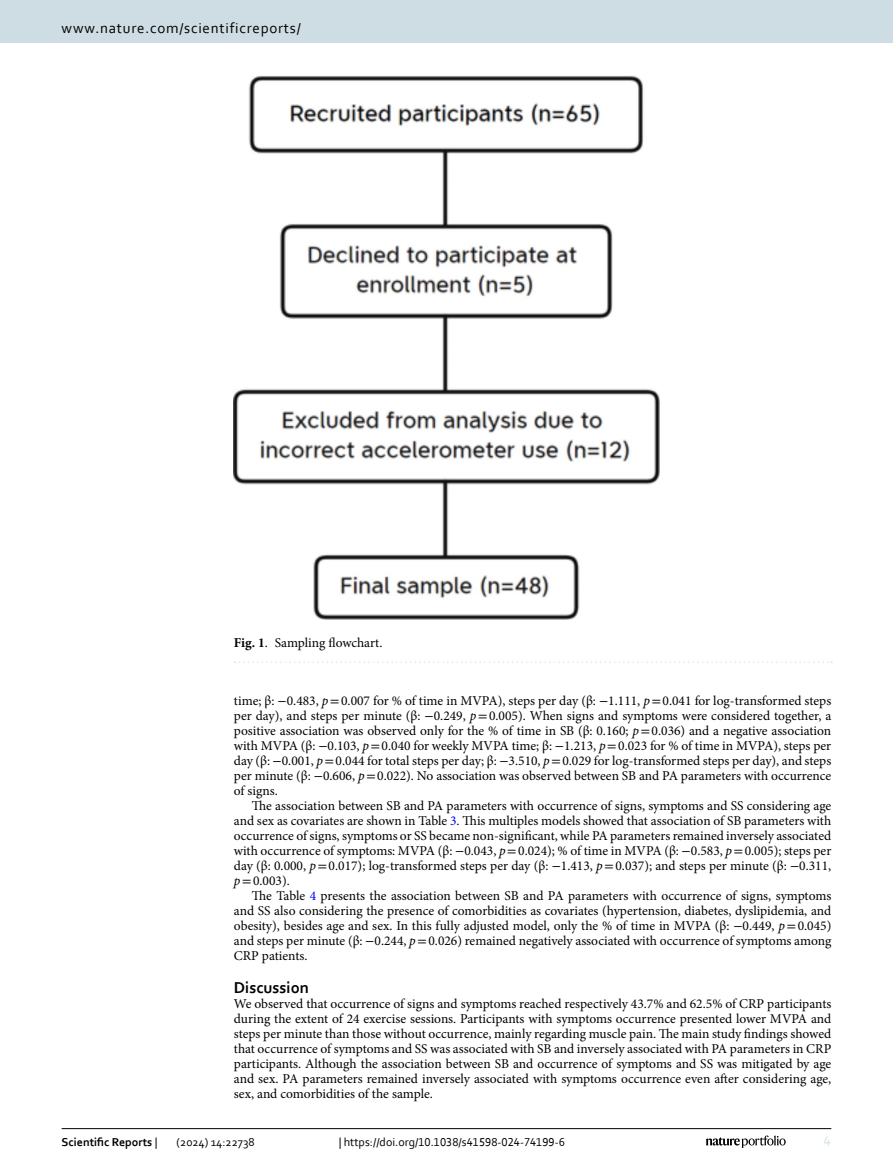
<style>
.page{position:relative;width:893px;height:1174px;background:#fff}
.page>*{position:absolute;margin:0;border:0;box-sizing:border-box;transform-origin:0 0}
.Head_1{font:700 16.5px "Corbel";color:#000}
.t1{font:15px "Corbel";letter-spacing:.05em;color:#000}
.t2{font:15px "Corbel";color:#d9e4eb}
.Body_Text_Indent{font:13.5px/15px "Minion Pro";color:#000;text-align:justify}
.Body_Text{font:13.5px/15px "Minion Pro";color:#000;text-align:justify}
.Figure_Caption{font:13.5px "Minion Pro";letter-spacing:-.005em;color:#000}
.t3{font:12px "Corbel";color:#000}
.t4{font:700 12px "Corbel";color:#000}
.s1{font-weight:700}
.s2{font-family:"STIX"}
.s3{font-style:italic}
.s4{color:#00f}
.s5{font-weight:400}
</style>
<div class="page">
<img style="left:234px;top:76px;width:425px;height:543px">
<svg style="left:235px;top:661px;width:597px;height:2px"></svg>
<hr style="left:62px;top:1128px;width:769px;height:1px;background:#000">
<svg style="left:706px;top:1135px;width:80px;height:12px"></svg>
<div style="left:0;top:0;width:893px;height:43px;background:#cedde4"></div>
<p class="t1" style="left:62px;top:18px;width:241px">www.nature.com/scientificreports/</p>
<p class="Figure_Caption" style="left:234px;top:633px;width:150px"><span class="s1">Fig. 1</span>. Sampling flowchart.</p>
<p class="Body_Text_Indent" style="left:234px;top:693px;width:599px">time; β: <span class="s2">−</span>0.483, <span class="s3">p</span><span class="s2">=</span>0.007 for % of time in MVPA), steps per day (β: <span class="s2">−</span>1.111, <span class="s3">p</span><span class="s2">=</span>0.041 for log-transformed steps per day), and steps per minute (β: <span class="s2">−</span>0.249, <span class="s3">p</span><span class="s2">=</span>0.005). When signs and symptoms were considered together, a positive association was observed only for the % of time in SB (β: 0.160; <span class="s3">p</span><span class="s2">=</span>0.036) and a negative association with MVPA (β: <span class="s2">−</span>0.103, <span class="s3">p</span><span class="s2">=</span>0.040 for weekly MVPA time; β: <span class="s2">−</span>1.213, <span class="s3">p</span><span class="s2">=</span>0.023 for % of time in MVPA), steps per day (β: <span class="s2">−</span>0.001, <span class="s3">p</span><span class="s2">=</span>0.044 for total steps per day; β: <span class="s2">−</span>3.510, <span class="s3">p</span><span class="s2">=</span>0.029 for log-transformed steps per day), and steps per minute (β: <span class="s2">−</span>0.606, <span class="s3">p</span><span class="s2">=</span>0.022). No association was observed between SB and PA parameters with occurrence of signs.</p>
<p class="Body_Text_Indent" style="left:234px;top:798px;width:599px;text-indent:18px">The association between SB and PA parameters with occurrence of signs, symptoms and SS considering age and sex as covariates are shown in Table <span class="s4">3</span>. This multiples models showed that association of SB parameters with occurrence of signs, symptoms or SS became non-significant, while PA parameters remained inversely associated with occurrence of symptoms: MVPA (β: <span class="s2">−</span>0.043, <span class="s3">p</span><span class="s2">=</span>0.024); % of time in MVPA (β: <span class="s2">−</span>0.583, <span class="s3">p</span><span class="s2">=</span>0.005); steps per day (β: 0.000, <span class="s3">p</span><span class="s2">=</span>0.017); log-transformed steps per day (β: <span class="s2">−</span>1.413, <span class="s3">p</span><span class="s2">=</span>0.037); and steps per minute (β: <span class="s2">−</span>0.311, <span class="s3">p</span><span class="s2">=</span>0.003).</p>
<p class="Body_Text_Indent" style="left:234px;top:888px;width:599px;text-indent:18px">The Table <span class="s4">4</span> presents the association between SB and PA parameters with occurrence of signs, symptoms and SS also considering the presence of comorbidities as covariates (hypertension, diabetes, dyslipidemia, and obesity), besides age and sex. In this fully adjusted model, only the % of time in MVPA (β: <span class="s2">−</span>0.449, <span class="s3">p</span><span class="s2">=</span>0.045) and steps per minute (β: <span class="s2">−</span>0.244, <span class="s3">p</span><span class="s2">=</span>0.026) remained negatively associated with occurrence of symptoms among CRP patients.</p>
<p class="Head_1" style="left:234px;top:977px;width:77px">Discussion</p>
<p class="Body_Text" style="left:234px;top:996px;width:599px">We observed that occurrence of signs and symptoms reached respectively 43.7% and 62.5% of CRP participants during the extent of 24 exercise sessions. Participants with symptoms occurrence presented lower MVPA and steps per minute than those without occurrence, mainly regarding muscle pain. The main study findings showed that occurrence of symptoms and SS was associated with SB and inversely associated with PA parameters in CRP participants. Although the association between SB and occurrence of symptoms and SS was mitigated by age and sex. PA parameters remained inversely associated with symptoms occurrence even after considering age, sex, and comorbidities of the sample.</p>
<p class="t4" style="left:62px;top:1134px;width:97px">Scientific Reports <span class="s5">|</span></p>
<p class="t3" style="left:177px;top:1134px;width:79px">(2024) 14:22738</p>
<p class="t3" style="left:339px;top:1134px;width:228px">| https://doi.org/10.1038/s41598-024-74199-6</p>
<p class="t2" style="left:824px;top:1132px;width:9px">4</p>
</div>
